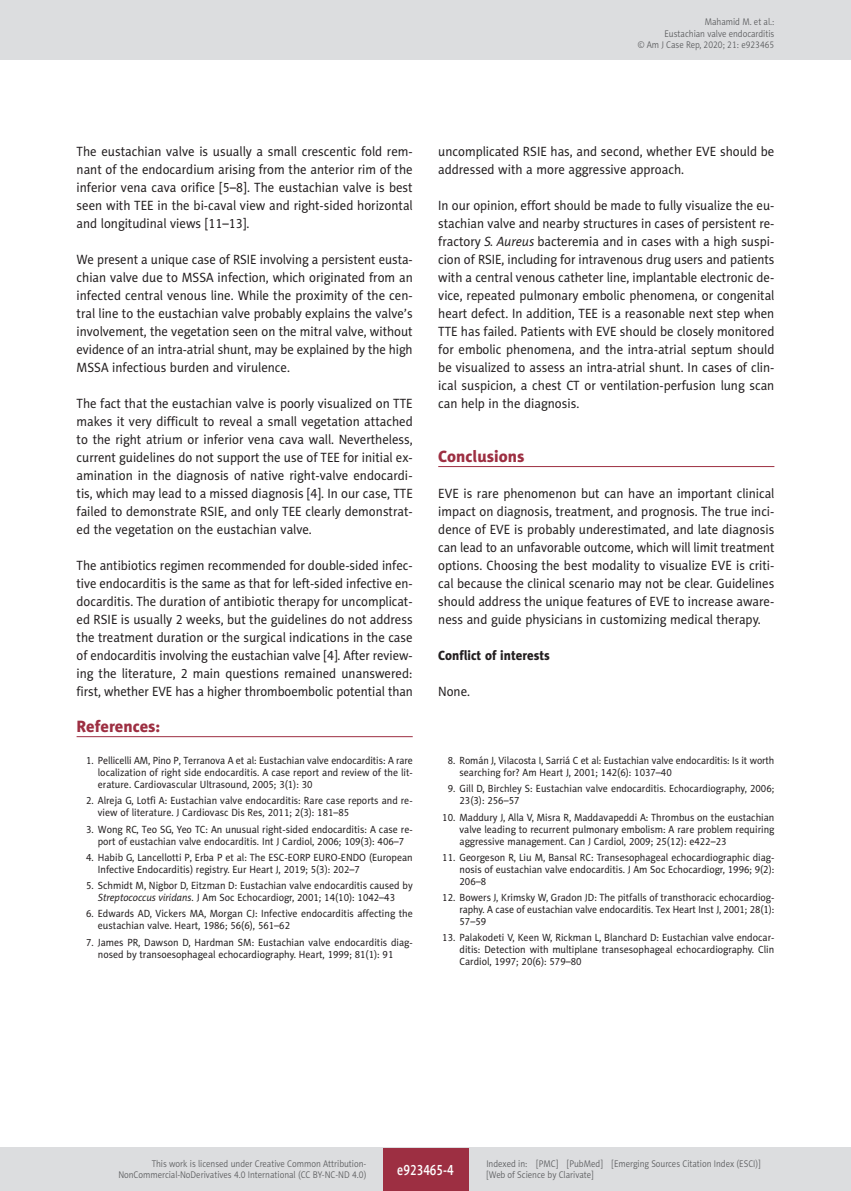
<style>
.page{position:relative;width:851px;height:1191px;background:#fff}
.page>*{position:absolute;margin:0;border:0;box-sizing:border-box;transform-origin:0 0}
.AJCR_Headline_1{font:16.5px "Naomi Sans EFN Heavy";color:#9d2f42}
.AJCR_Referencje_Tytu{font:16.5px "Naomi Sans EFN Heavy";color:#9d2f42}
.t1{font:15px "Naomi Sans EFN Medium";color:#fff;scale:.8 1}
.AJCR_Body{font:13.5px/18px "Naomi Sans EFN";color:#231f20;text-align:justify;scale:.95 1}
.AJCR_Body-2{font:13.5px/18px "Naomi Sans EFN";color:#231f20;text-align:justify;scale:.94 1}
.AJCR_Headline_2{font:13.5px "Naomi Sans EFN Heavy";color:#231f20;scale:.95 1}
.AJCR_Referencje_punk{font:10.5px/12px "Naomi Sans EFN";color:#231f20;scale:.95 1}
.AJCR_Referencje_punk-2{font:10.5px/12px "Naomi Sans EFN";color:#231f20;text-align:justify;scale:.94 1}
.t2{font:9.75px/11.2px "Naomi Sans EFN Light";color:#57585a;text-align:right;scale:.9 1}
.s1{font-style:italic}
</style>
<div class="page">
<hr style="left:438px;top:466px;width:336px;height:1px;background:#9d2f42">
<hr style="left:77px;top:736px;width:335px;height:1px;background:#9d2f42">
<div style="left:0;top:0;width:850px;height:60px;background:#dcdddf"></div>
<div style="left:0;top:1148px;width:850px;height:43px;background:#dcdddf"></div>
<div style="left:383px;top:1147px;width:85px;height:43px;background:#9d2f42"></div>
<p class="t2" style="left:637px;top:16px;width:153px">Mahamid M. et al.:<br>Eustachian valve endocarditis<br>© Am J Case Rep, 2020; 21: e923465</p>
<p class="AJCR_Body" style="left:77px;top:142px;width:355px">The eustachian valve is usually a small crescentic fold rem&shy;nant of the endocardium arising from the anterior rim of the inferior vena cava orifice [5–8]. The eustachian valve is best seen with TEE in the bi-caval view and right-sided horizontal and longitudinal views [11–13].</p>
<p class="AJCR_Body-2" style="left:77px;top:250px;width:359px">We present a unique case of RSIE involving a persistent eusta&shy;chian valve due to MSSA infection, which originated from an infected central venous line. While the proximity of the cen&shy;tral line to the eustachian valve probably explains the valve’s involvement, the vegetation seen on the mitral valve, without evidence of an intra-atrial shunt, may be explained by the high MSSA infectious burden and virulence.</p>
<p class="AJCR_Body" style="left:77px;top:394px;width:355px">The fact that the eustachian valve is poorly visualized on TTE makes it very difficult to reveal a small vegetation attached to the right atrium or inferior vena cava wall. Nevertheless, current guidelines do not support the use of TEE for initial ex&shy;amination in the diagnosis of native right-valve endocardi&shy;tis, which may lead to a missed diagnosis [4]. In our case, TTE failed to demonstrate RSIE, and only TEE clearly demonstrat&shy;ed the vegetation on the eustachian valve.</p>
<p class="AJCR_Body" style="left:77px;top:556px;width:355px">The antibiotics regimen recommended for double-sided infec&shy;tive endocarditis is the same as that for left-sided infective en&shy;docarditis. The duration of antibiotic therapy for uncomplicat&shy;ed RSIE is usually 2 weeks, but the guidelines do not address the treatment duration or the surgical indications in the case of endocarditis involving the eustachian valve [4]. After review&shy;ing the literature, 2 main questions remained unanswered: first, whether EVE has a higher thromboembolic potential than</p>
<p class="AJCR_Referencje_Tytu" style="left:77px;top:716px;width:85px">References:</p>
<p class="AJCR_Referencje_punk-2" style="left:98px;top:754px;width:337px;text-indent:-12px">1. Pellicelli AM, Pino P, Terranova A et al: Eustachian valve endocarditis: A rare localization of right side endocarditis. A case report and review of the lit&shy;erature. Cardiovascular Ultrasound, 2005; 3(1): 30</p>
<p class="AJCR_Referencje_punk" style="left:98px;top:795px;width:333px;text-indent:-12px">2. Alreja G, Lotfi A: Eustachian valve endocarditis: Rare case reports and re&shy;view of literature. J Cardiovasc Dis Res, 2011; 2(3): 181–85</p>
<p class="AJCR_Referencje_punk" style="left:86px;top:823px;width:345px;text-align:center">3. Wong RC, Teo SG, Yeo TC: An unusual right-sided endocarditis: A case re&shy;port of eustachian valve endocarditis. Int J Cardiol, 2006; 109(3): 406–7</p>
<p class="AJCR_Referencje_punk" style="left:98px;top:851px;width:333px;text-indent:-12px">4. Habib G, Lancellotti P, Erba P et al: The ESC-EORP EURO-ENDO (European<br>Infective Endocarditis) registry. Eur Heart J, 2019; 5(3): 202–7</p>
<p class="AJCR_Referencje_punk" style="left:86px;top:879px;width:345px;text-align:center">5. Schmidt M, Nigbor D, Eitzman D: Eustachian valve endocarditis caused by<br><span class="s1">Streptococcus viridans</span>. J Am Soc Echocardiogr, 2001; 14(10): 1042–43</p>
<p class="AJCR_Referencje_punk" style="left:98px;top:908px;width:333px;text-indent:-12px">6. Edwards AD, Vickers MA, Morgan CJ: Infective endocarditis affecting the eustachian valve. Heart, 1986; 56(6), 561–62</p>
<p class="AJCR_Referencje_punk" style="left:98px;top:936px;width:333px;text-indent:-12px">7. James PR, Dawson D, Hardman SM: Eustachian valve endocarditis diag&shy;nosed by transoesophageal echocardiography. Heart, 1999; 81(1): 91</p>
<p class="AJCR_Body" style="left:438px;top:142px;width:355px">uncomplicated RSIE has, and second, whether EVE should be addressed with a more aggressive approach.</p>
<p class="AJCR_Body" style="left:438px;top:196px;width:355px">In our opinion, effort should be made to fully visualize the eu&shy;stachian valve and nearby structures in cases of persistent re&shy;fractory <span class="s1">S. Aureus</span> bacteremia and in cases with a high suspi&shy;cion of RSIE, including for intravenous drug users and patients with a central venous catheter line, implantable electronic de&shy;vice, repeated pulmonary embolic phenomena, or congenital heart defect. In addition, TEE is a reasonable next step when TTE has failed. Patients with EVE should be closely monitored for embolic phenomena, and the intra-atrial septum should be visualized to assess an intra-atrial shunt. In cases of clin&shy;ical suspicion, a chest CT or ventilation-perfusion lung scan can help in the diagnosis.</p>
<p class="AJCR_Headline_1" style="left:438px;top:446px;width:88px">Conclusions</p>
<p class="AJCR_Body" style="left:438px;top:484px;width:355px">EVE is rare phenomenon but can have an important clinical impact on diagnosis, treatment, and prognosis. The true inci&shy;dence of EVE is probably underestimated, and late diagnosis can lead to an unfavorable outcome, which will limit treatment options. Choosing the best modality to visualize EVE is criti&shy;cal because the clinical scenario may not be clear. Guidelines should address the unique features of EVE to increase aware&shy;ness and guide physicians in customizing medical therapy.</p>
<p class="AJCR_Headline_2" style="left:438px;top:647px;width:119px">Conflict of interests</p>
<p class="AJCR_Body" style="left:438px;top:682px;width:35px">None.</p>
<p class="AJCR_Referencje_punk-2" style="left:459px;top:754px;width:336px;text-indent:-12px">8. Román J, Vilacosta I, Sarriá C et al: Eustachian valve endocarditis: Is it worth searching for? Am Heart J, 2001; 142(6): 1037–40</p>
<p class="AJCR_Referencje_punk" style="left:459px;top:783px;width:333px;text-indent:-12px">9. Gill D, Birchley S: Eustachian valve endocarditis. Echocardiography, 2006;<br>23(3): 256–57</p>
<p class="AJCR_Referencje_punk" style="left:459px;top:811px;width:333px;text-align:justify;text-indent:-17px">10. Maddury J, Alla V, Misra R, Maddavapeddi A: Thrombus on the eustachian valve leading to recurrent pulmonary embolism: A rare problem requiring aggressive management. Can J Cardiol, 2009; 25(12): e422–23</p>
<p class="AJCR_Referencje_punk" style="left:459px;top:851px;width:333px;text-align:justify;text-indent:-17px">11. Georgeson R, Liu M, Bansal RC: Transesophageal echocardiographic diag&shy;nosis of eustachian valve endocarditis. J Am Soc Echocardiogr, 1996; 9(2):<br>206–8</p>
<p class="AJCR_Referencje_punk" style="left:459px;top:891px;width:333px;text-align:justify;text-indent:-17px">12. Bowers J, Krimsky W, Gradon JD: The pitfalls of transthoracic echocardiog&shy;raphy. A case of eustachian valve endocarditis. Tex Heart Inst J, 2001; 28(1):<br>57–59</p>
<p class="AJCR_Referencje_punk" style="left:459px;top:932px;width:333px;text-align:justify;text-indent:-17px">13. Palakodeti V, Keen W, Rickman L, Blanchard D: Eustachian valve endocar&shy;ditis: Detection with multiplane transesophageal echocardiography. Clin Cardiol, 1997; 20(6): 579–80</p>
<p class="t2" style="left:118px;top:1158px;width:277px">This work is licensed under Creative Common Attribution-<br>NonCommercial-NoDerivatives 4.0 International (CC BY-NC-ND 4.0)</p>
<p class="t1" style="left:397px;top:1160px;width:72px">e923465-4</p>
<p class="t2" style="left:486px;top:1158px;width:306px;text-align:left">Indexed in: [PMC] [PubMed] [Emerging Sources Citation Index (ESCI)] [Web of Science by Clarivate]</p>
</div>
